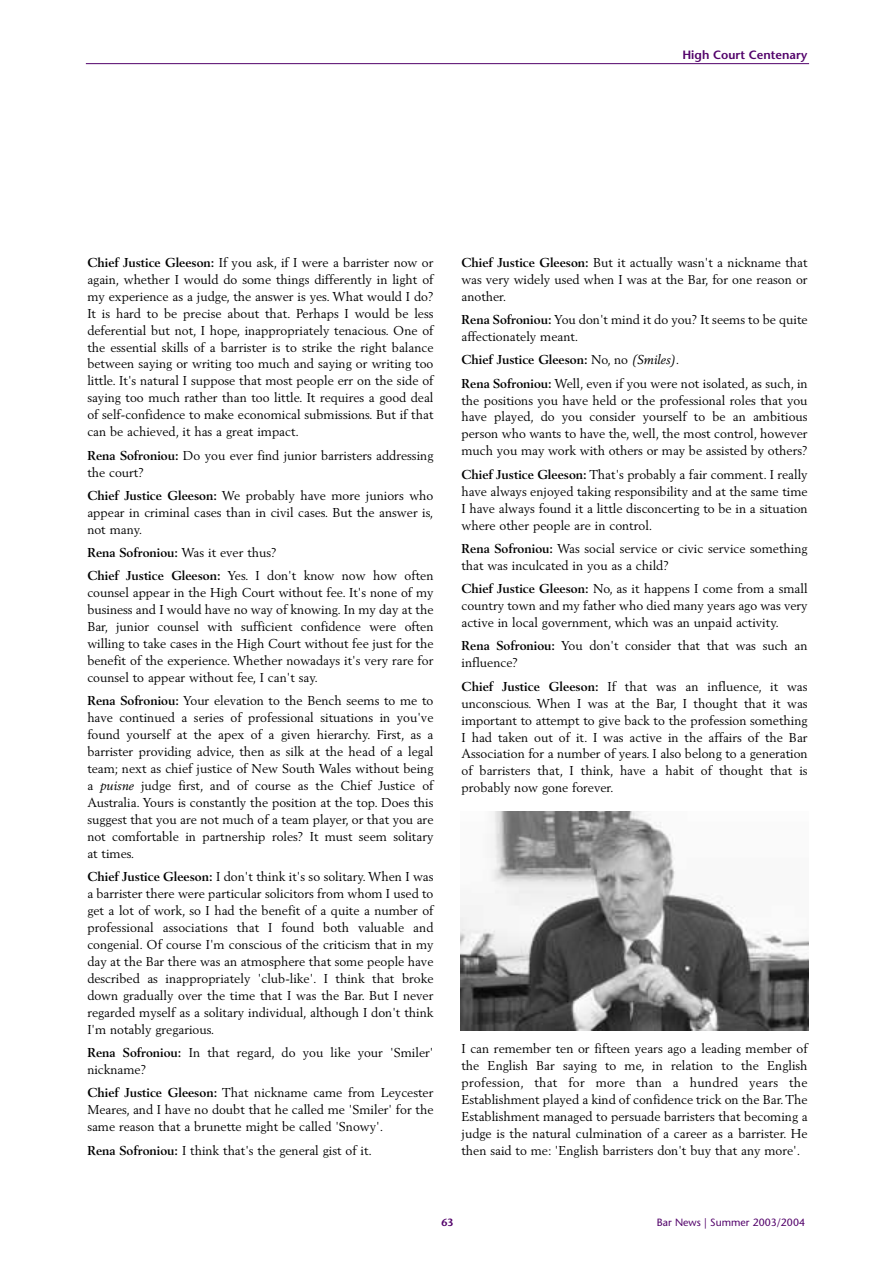
<style>
.page{position:relative;width:893px;height:1263px;background:#fff}
.page>*{position:absolute;margin:0;border:0;box-sizing:border-box;transform-origin:0 0}
.t1{font:12.75px/17px "Berling";color:#000;text-align:justify}
.t2{font:600 12px "Stone Sans";color:#52026a}
.t3{font:10.5px "Stone Sans";color:#52026a}
.t4{font:600 10.5px "Stone Sans";color:#52026a}
.s1{font-weight:700}
.s2{font-style:italic}
</style>
<div class="page">
<hr style="left:86px;top:63px;width:723px;height:1px;background:#52026a">
<img style="left:460px;top:811px;width:348px;height:220px">
<p class="t2" style="left:682px;top:51px;width:126px">High Court Centenary</p>
<p class="t1" style="left:87px;top:255px;width:347px"><span class="s1">Chief Justice Gleeson:</span> If you ask, if I were a barrister now or again, whether I would do some things differently in light of my experience as a judge, the answer is yes. What would I do?<br>It is hard to be precise about that. Perhaps I would be less deferential but not, I hope, inappropriately tenacious. One of the essential skills of a barrister is to strike the right balance between saying or writing too much and saying or writing too little. It's natural I suppose that most people err on the side of saying too much rather than too little. It requires a good deal of self-confidence to make economical submissions. But if that can be achieved, it has a great impact.</p>
<p class="t1" style="left:87px;top:447px;width:347px"><span class="s1">Rena Sofroniou:</span> Do you ever find junior barristers addressing the court?</p>
<p class="t1" style="left:87px;top:488px;width:347px"><span class="s1">Chief Justice Gleeson:</span> We probably have more juniors who appear in criminal cases than in civil cases. But the answer is, not many.</p>
<p class="t1" style="left:87px;top:542px;width:347px;line-height:23.4px"><span class="s1">Rena Sofroniou:</span> Was it ever thus?<br><span class="s1">Chief Justice Gleeson:</span> Yes. I don't know now how often</p>
<p class="t1" style="left:87px;top:585px;width:347px">counsel appear in the High Court without fee. It's none of my business and I would have no way of knowing. In my day at the Bar, junior counsel with sufficient confidence were often willing to take cases in the High Court without fee just for the benefit of the experience. Whether nowadays it's very rare for counsel to appear without fee, I can't say.</p>
<p class="t1" style="left:87px;top:693px;width:347px"><span class="s1">Rena Sofroniou:</span> Your elevation to the Bench seems to me to have continued a series of professional situations in you've found yourself at the apex of a given hierarchy. First, as a barrister providing advice, then as silk at the head of a legal team; next as chief justice of New South Wales without being a <span class="s2">puisne</span> judge first, and of course as the Chief Justice of Australia. Yours is constantly the position at the top. Does this suggest that you are not much of a team player, or that you are not comfortable in partnership roles? It must seem solitary at times.</p>
<p class="t1" style="left:87px;top:869px;width:347px"><span class="s1">Chief Justice Gleeson:</span> I don't think it's so solitary. When I was a barrister there were particular solicitors from whom I used to get a lot of work, so I had the benefit of a quite a number of professional associations that I found both valuable and congenial. Of course I'm conscious of the criticism that in my day at the Bar there was an atmosphere that some people have described as inappropriately 'club-like'. I think that broke down gradually over the time that I was the Bar. But I never regarded myself as a solitary individual, although I don't think I'm notably gregarious.</p>
<p class="t1" style="left:87px;top:1045px;width:347px"><span class="s1">Rena Sofroniou:</span> In that regard, do you like your 'Smiler' nickname?</p>
<p class="t1" style="left:87px;top:1085px;width:347px"><span class="s1">Chief Justice Gleeson:</span> That nickname came from Leycester Meares, and I have no doubt that he called me 'Smiler' for the same reason that a brunette might be called 'Snowy'.</p>
<p class="t1" style="left:87px;top:1143px;width:286px"><span class="s1">Rena Sofroniou:</span> I think that's the general gist of it.</p>
<p class="t1" style="left:461px;top:255px;width:347px"><span class="s1">Chief Justice Gleeson:</span> But it actually wasn't a nickname that was very widely used when I was at the Bar, for one reason or another.</p>
<p class="t1" style="left:461px;top:312px;width:347px"><span class="s1">Rena Sofroniou:</span> You don't mind it do you? It seems to be quite affectionately meant.</p>
<p class="t1" style="left:461px;top:349px;width:347px;line-height:23.4px"><span class="s1">Chief Justice Gleeson:</span> No, no <span class="s2">(Smiles)</span>.<br><span class="s1">Rena Sofroniou:</span> Well, even if you were not isolated, as such, in</p>
<p class="t1" style="left:461px;top:392px;width:347px">the positions you have held or the professional roles that you have played, do you consider yourself to be an ambitious person who wants to have the, well, the most control, however much you may work with others or may be assisted by others?</p>
<p class="t1" style="left:461px;top:467px;width:347px"><span class="s1">Chief Justice Gleeson:</span> That's probably a fair comment. I really have always enjoyed taking responsibility and at the same time I have always found it a little disconcerting to be in a situation where other people are in control.</p>
<p class="t1" style="left:461px;top:541px;width:347px"><span class="s1">Rena Sofroniou:</span> Was social service or civic service something that was inculcated in you as a child?</p>
<p class="t1" style="left:461px;top:581px;width:347px"><span class="s1">Chief Justice Gleeson:</span> No, as it happens I come from a small country town and my father who died many years ago was very active in local government, which was an unpaid activity.</p>
<p class="t1" style="left:461px;top:638px;width:347px"><span class="s1">Rena Sofroniou:</span> You don't consider that that was such an influence?</p>
<p class="t1" style="left:461px;top:679px;width:347px"><span class="s1">Chief Justice Gleeson:</span> If that was an influence, it was unconscious. When I was at the Bar, I thought that it was important to attempt to give back to the profession something I had taken out of it. I was active in the affairs of the Bar Association for a number of years. I also belong to a generation of barristers that, I think, have a habit of thought that is probably now gone forever.</p>
<p class="t1" style="left:461px;top:1041px;width:347px">I can remember ten or fifteen years ago a leading member of the English Bar saying to me, in relation to the English profession, that for more than a hundred years the Establishment played a kind of confidence trick on the Bar. The Establishment managed to persuade barristers that becoming a judge is the natural culmination of a career as a barrister. He then said to me: 'English barristers don't buy that any more'.</p>
<p class="t4" style="left:441px;top:1218px;width:14px">63</p>
<p class="t3" style="left:656px;top:1218px;width:150px">Bar News | Summer 2003/2004</p>
</div>
